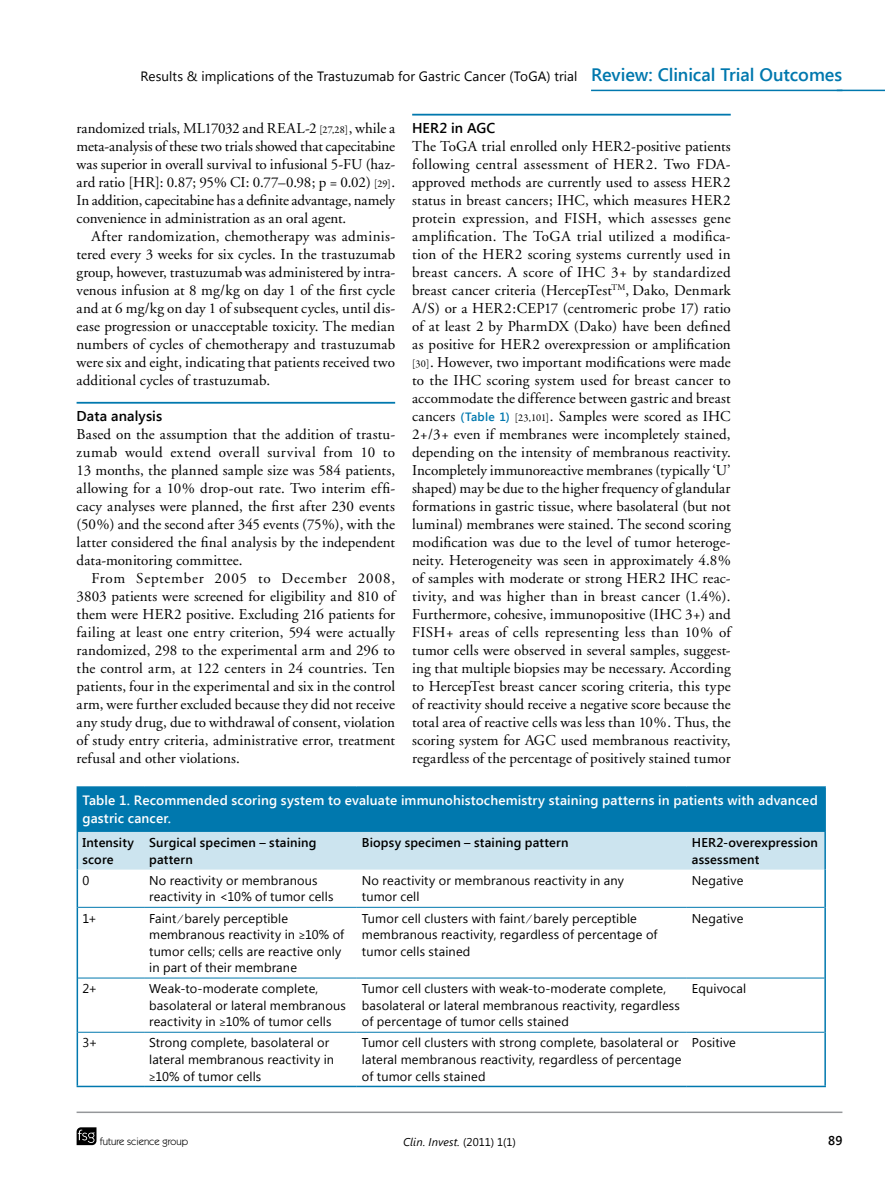
<style>
.page{position:relative;width:885px;height:1191px;background:#fff}
.page>*{position:absolute;margin:0;border:0;box-sizing:border-box;transform-origin:0 0}
.t1{font:15px/18px "Adobe Garamond";letter-spacing:.005em;color:#000;text-align:justify}
.t2{font:600 14.25px "Segoe UI";letter-spacing:.005em;color:#000}
.t3{font:600 13.5px/18px "Segoe UI";letter-spacing:.01em;color:#fff}
.t4{font:13.5px "Segoe UI";letter-spacing:.01em;color:#000}
.t5{font:12.75px/16.5px "Segoe UI";letter-spacing:.01em;color:#000}
.t6{font:600 12.75px/16.5px "Segoe UI";letter-spacing:.015em;color:#000}
.t7{font:italic 11.25px "Segoe UI";letter-spacing:.01em;color:#000}
.t8{font:10.5px "Itc Kabel";color:#000}
.s1{font-weight:600;font-size:18px;color:#0078ae}
.s2{font-family:"Garamond Premr Pro";font-size:10.5px}
.s3{font-family:"Segoe UI";font-weight:600;font-size:12px;color:#0078ae}
.s4{font-family:"Adobe Garamond Pro"}
.s5{font-style:normal}
</style>
<div class="page">
<svg style="left:77px;top:1127px;width:19px;height:18px"></svg>
<hr style="left:77px;top:1111px;width:765px;height:2px;background:#95979a">
<hr style="left:836px;top:90px;width:48px;height:1px;background:#0078ae">
<hr style="left:591px;top:90px;width:251px;height:1px;background:#0078ae">
<hr style="left:77px;top:402px;width:318px;height:2px;background:#0078ae">
<hr style="left:412px;top:114px;width:318px;height:2px;background:#0078ae">
<div style="left:77px;top:787px;width:748px;height:45px;background:#0078ae"></div>
<div style="left:78px;top:832px;width:746px;height:37px;background:#cce4ef"></div>
<hr style="left:77px;top:786px;width:67px;height:2px;background:#0078ae">
<hr style="left:144px;top:786px;width:213px;height:2px;background:#0078ae">
<hr style="left:357px;top:786px;width:329px;height:2px;background:#0078ae">
<hr style="left:686px;top:786px;width:139px;height:2px;background:#0078ae">
<hr style="left:77px;top:832px;width:1px;height:37px;background:#0078ae">
<hr style="left:824px;top:832px;width:1px;height:37px;background:#0078ae">
<hr style="left:77px;top:869px;width:1px;height:38px;background:#0078ae">
<hr style="left:824px;top:869px;width:1px;height:38px;background:#0078ae">
<hr style="left:77px;top:907px;width:1px;height:71px;background:#0078ae">
<hr style="left:824px;top:907px;width:1px;height:71px;background:#0078ae">
<hr style="left:77px;top:978px;width:1px;height:54px;background:#0078ae">
<hr style="left:824px;top:978px;width:1px;height:54px;background:#0078ae">
<hr style="left:77px;top:1032px;width:1px;height:53px;background:#0078ae">
<hr style="left:824px;top:1032px;width:1px;height:53px;background:#0078ae">
<hr style="left:77px;top:1085px;width:67px;height:2px;background:#0078ae">
<hr style="left:144px;top:1085px;width:213px;height:2px;background:#0078ae">
<hr style="left:357px;top:1085px;width:329px;height:2px;background:#0078ae">
<hr style="left:686px;top:1085px;width:139px;height:2px;background:#0078ae">
<hr style="left:78px;top:907px;width:66px;height:1px;background:#0078ae">
<hr style="left:144px;top:907px;width:213px;height:1px;background:#0078ae">
<hr style="left:357px;top:907px;width:329px;height:1px;background:#0078ae">
<hr style="left:686px;top:907px;width:138px;height:1px;background:#0078ae">
<hr style="left:78px;top:977px;width:66px;height:1px;background:#0078ae">
<hr style="left:144px;top:977px;width:213px;height:1px;background:#0078ae">
<hr style="left:357px;top:977px;width:329px;height:1px;background:#0078ae">
<hr style="left:686px;top:977px;width:138px;height:1px;background:#0078ae">
<hr style="left:78px;top:1032px;width:66px;height:1px;background:#0078ae">
<hr style="left:144px;top:1032px;width:213px;height:1px;background:#0078ae">
<hr style="left:357px;top:1032px;width:329px;height:1px;background:#0078ae">
<hr style="left:686px;top:1032px;width:138px;height:1px;background:#0078ae">
<p class="t4" style="left:140px;top:67px;width:703px">Results &amp; implications of the Trastuzumab for Gastric Cancer (ToGA) trial <span class="s1">Review: Clinical Trial Outcomes</span></p>
<p class="t1" style="left:77px;top:119px;width:320px">randomized trials, ML17032 and REAL-2 <span class="s2">[27,28]</span>, while a meta-analysis of these two trials showed that capecitabine was superior in overall survival to infusional 5-FU (haz&shy;ard ratio [HR]: 0.87; 95% CI: 0.77–0.98; p = 0.02) <span class="s2">[29]</span>.<br>In addition, capecitabine has a definite advantage, namely convenience in administration as an oral agent.</p>
<p class="t1" style="left:77px;top:227px;width:320px;text-indent:15px">After randomization, chemotherapy was adminis&shy;tered every 3 weeks for six cycles. In the trastuzumab group, however, trastuzumab was administered by intra&shy;venous infusion at 8 mg/kg on day 1 of the first cycle and at 6 mg/kg on day 1 of subsequent cycles, until dis&shy;ease progression or unacceptable toxicity. The median numbers of cycles of chemotherapy and trastuzumab were six and eight, indicating that patients received two additional cycles of trastuzumab.</p>
<p class="t2" style="left:77px;top:406px;width:87px">Data analysis</p>
<p class="t1" style="left:77px;top:425px;width:320px">Based on the assumption that the addition of trastu&shy;zumab would extend overall survival from 10 to 13 months, the planned sample size was 584 patients, allowing for a 10% drop-out rate. Two interim effi&shy;cacy analyses were planned, the first after 230 events (50%) and the second after 345 events (75%), with the latter considered the final analysis by the independent data‑monitoring committee.</p>
<p class="t1" style="left:77px;top:569px;width:320px;text-indent:15px">From September 2005 to December 2008, 3803 patients were screened for eligibility and 810 of them were HER2 positive. Excluding 216 patients for failing at least one entry criterion, 594 were actually randomized, 298 to the experimental arm and 296 to the control arm, at 122 centers in 24 countries. Ten patients, four in the experimental and six in the control arm, were further excluded because they did not receive any study drug, due to withdrawal of consent, violation of study entry criteria, administrative error, treatment refusal and other violations.</p>
<p class="t2" style="left:412px;top:118px;width:85px">HER2 in AGC</p>
<p class="t1" style="left:412px;top:137px;width:320px">The ToGA trial enrolled only HER2-positive patients following central assessment of HER2. Two FDA&shy;approved methods are currently used to assess HER2 status in breast cancers; IHC, which measures HER2 protein expression, and FISH, which assesses gene amplification. The ToGA trial utilized a modifica&shy;tion of the HER2 scoring systems currently used in breast cancers. A score of IHC 3+ by standardized breast cancer criteria (HercepTest<sup>TM</sup>, Dako, Denmark A/S) or a HER2:CEP17 (centromeric probe 17) ratio of at least 2 by PharmDX (Dako) have been defined as positive for HER2 overexpression or amplification <span class="s2">[30]</span>. However, two important modifications were made to the IHC scoring system used for breast cancer to accommodate the difference between gastric and breast cancers <span class="s3">(Table 1)</span> <span class="s2">[23,101]</span>. Samples were scored as IHC 2+/3+ even if membranes were incompletely stained, depending on the intensity of membranous reactivity.<br>Incompletely immunoreactive membranes (typically ‘U’ shaped) may be due to the higher frequency of glandular formations in gastric tissue, where basolateral (but not luminal) membranes were stained. The second scoring modification was due to the level of tumor heteroge&shy;neity. Heterogeneity was seen in approximately 4.8% of samples with moderate or strong HER2 IHC reac&shy;tivity, and was higher than in breast cancer (1.4%).<br>Furthermore, cohesive, immunopositive (IHC 3+) and FISH+ areas of cells representing less than 10% of tumor cells were observed in several samples, suggest&shy;ing that multiple biopsies may be necessary. According to HercepTest breast cancer scoring criteria, this type of reactivity should receive a negative score because the total area of reactive cells was less than 10%. Thus, the scoring system for AGC used membranous reactivity, regardless of the percentage of positively stained tumor</p>
<p class="t3" style="left:82px;top:791px;width:736px">Table 1. Recommended scoring system to evaluate immunohistochemistry staining patterns in patients with advanced gastric cancer.</p>
<p class="t6" style="left:82px;top:833px;width:53px">Intensity score</p>
<p class="t6" style="left:149px;top:833px;width:169px">Surgical specimen – staining pattern</p>
<p class="t6" style="left:362px;top:833px;width:208px">Biopsy specimen – staining pattern</p>
<p class="t6" style="left:691px;top:833px;width:127px">HER2-overexpression assessment</p>
<p class="t5" style="left:82px;top:871px;width:8px">0</p>
<p class="t5" style="left:149px;top:871px;width:186px">No reactivity or membranous reactivity in &lt;10% of tumor cells</p>
<p class="t5" style="left:362px;top:871px;width:263px">No reactivity or membranous reactivity in any tumor cell</p>
<p class="t5" style="left:691px;top:871px;width:53px">Negative</p>
<p class="t5" style="left:82px;top:909px;width:16px">1+</p>
<p class="t5" style="left:149px;top:909px;width:196px">Faint <span class="s4">⁄</span> barely perceptible membranous reactivity in <span class="s4">≥</span>10% of tumor cells; cells are reactive only in part of their membrane</p>
<p class="t5" style="left:362px;top:909px;width:297px">Tumor cell clusters with faint <span class="s4">⁄</span> barely perceptible membranous reactivity, regardless of percentage of tumor cells stained</p>
<p class="t5" style="left:691px;top:909px;width:53px">Negative</p>
<p class="t5" style="left:82px;top:980px;width:16px">2+</p>
<p class="t5" style="left:149px;top:980px;width:198px">Weak-to-moderate complete, basolateral or lateral membranous reactivity in <span class="s4">≥</span>10% of tumor cells</p>
<p class="t5" style="left:362px;top:980px;width:319px">Tumor cell clusters with weak-to-moderate complete, basolateral or lateral membranous reactivity, regardless of percentage of tumor cells stained</p>
<p class="t5" style="left:692px;top:980px;width:56px">Equivocal</p>
<p class="t5" style="left:82px;top:1034px;width:17px">3+</p>
<p class="t5" style="left:149px;top:1034px;width:186px">Strong complete, basolateral or lateral membranous reactivity in <span class="s4">≥</span>10% of tumor cells</p>
<p class="t5" style="left:362px;top:1034px;width:321px">Tumor cell clusters with strong complete, basolateral or lateral membranous reactivity, regardless of percentage of tumor cells stained</p>
<p class="t5" style="left:692px;top:1034px;width:45px">Positive</p>
<p class="t8" style="left:100px;top:1135px;width:90px">future science group</p>
<p class="t7" style="left:403px;top:1133px;width:114px">Clin. Invest. <span class="s5">(2011) 1(1)</span></p>
<p class="t6" style="left:828px;top:1131px;width:16px">89</p>
</div>
